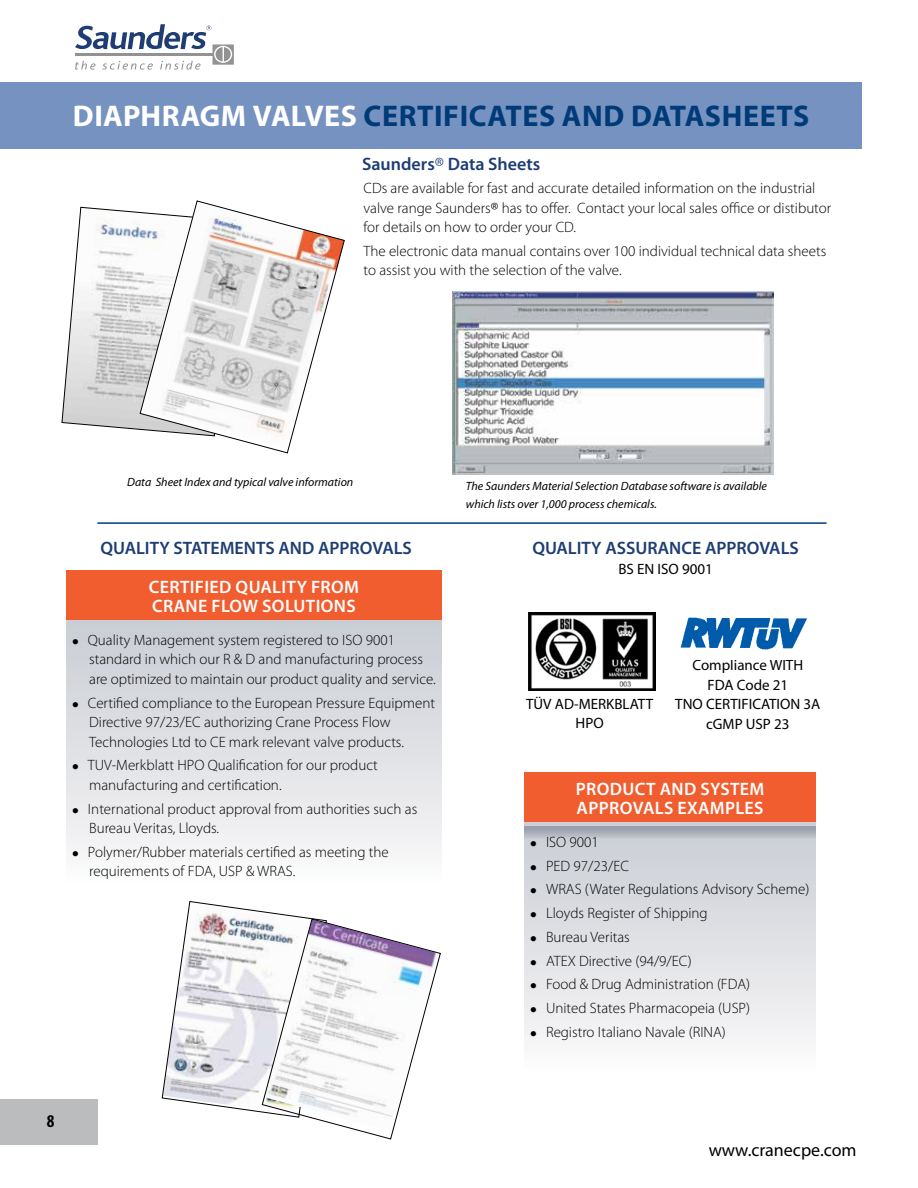
<style>
.page{position:relative;width:918px;height:1188px;background:#fff}
.page>*{position:absolute;margin:0;border:0;box-sizing:border-box;transform-origin:0 0}
.t1{font:700 30px "Myriad Pro";letter-spacing:.02em;color:#003b78}
.t2{font:600 18px "Myriad Pro";color:#1e3d73}
.t3{font:600 18px/19.5px "Myriad Pro";letter-spacing:.02em;color:#fff}
.t4{font:18px "Myriad";color:#000}
.t5{font:700 condensed 18px "Myriad Pro";color:#000}
.t6{font:300 15px/19.5px "Myriad Pro";color:#000}
.t7{font:15px/19.5px "Myriad Pro";color:#000;text-align:center}
.t8{font:italic 12px/18px "Myriad Pro";color:#000}
.s1{color:#fff}
.s2{font-family:"Myriad";font-weight:400}
</style>
<div class="page">
<div style="left:0;top:1100px;width:97px;height:45px;background:#babcbe"></div>
<svg style="left:75px;top:24px;width:159px;height:46px"></svg>
<div style="left:0;top:83px;width:862px;height:66px;background:#7592c1"></div>
<svg style="left:61px;top:207px;width:79px;height:223px"></svg>
<svg style="left:140px;top:200px;width:205px;height:253px"></svg>
<img style="left:453px;top:292px;width:320px;height:183px">
<div style="left:524px;top:773px;width:292px;height:50px;background:#f15d2f"></div>
<div style="left:524px;top:823px;width:292px;height:248px;background:linear-gradient(to bottom,#c8ccd2,#fafafa)"></div>
<svg style="left:524px;top:827px;width:292px;height:14px;background:#b1b5bf"></svg>
<div style="left:66px;top:571px;width:376px;height:50px;background:#f15d2f"></div>
<div style="left:66px;top:621px;width:376px;height:261px;background:linear-gradient(to bottom,#c8ccd3,#fafafa)"></div>
<img style="left:680px;top:617px;width:128px;height:33px">
<svg style="left:528px;top:612px;width:128px;height:79px"></svg>
<img style="left:528px;top:613px;width:128px;height:77px">
<hr style="left:97px;top:522px;width:730px;height:2px;background:#003b78">
<svg style="left:162px;top:901px;width:279px;height:239px"></svg>
<h1 class="t1" style="left:73px;top:96px;width:738px"><span class="s1">DIAPHRAGM VALVES</span> CERTIFICATES AND DATASHEETS</h1>
<p class="t2" style="left:362px;top:153px;width:180px">Saunders<span class="s2">®</span> Data Sheets</p>
<p class="t6" style="left:364px;top:178px;width:469px">CDs are available for fast and accurate detailed information on the industrial valve range Saunders<span class="s2">®</span> has to offer. Contact your local sales office or distibutor for details on how to order your CD.</p>
<p class="t6" style="left:364px;top:241px;width:464px">The electronic data manual contains over 100 individual technical data sheets to assist you with the selection of the valve.</p>
<p class="t8" style="left:127px;top:473px;width:228px">Data Sheet Index and typical valve information</p>
<p class="t8" style="left:466px;top:477px;width:303px">The Saunders Material Selection Database software is available which lists over 1,000 process chemicals.</p>
<p class="t2" style="left:101px;top:537px;width:313px">QUALITY STATEMENTS AND APPROVALS</p>
<p class="t3" style="left:149px;top:576px;width:212px">CERTIFIED QUALITY FROM<br>CRANE FLOW SOLUTIONS</p>
<p class="t6" style="left:89px;top:630px;width:348px;text-indent:-17px">● Quality Management system registered to ISO 9001 standard in which our R &amp; D and manufacturing process are optimized to maintain our product quality and service.</p>
<p class="t6" style="left:89px;top:693px;width:347px;text-indent:-17px">● Certified compliance to the European Pressure Equipment<br>Directive 97/23/EC authorizing Crane Process Flow<br>Technologies Ltd to CE mark relevant valve products.</p>
<p class="t6" style="left:89px;top:755px;width:290px;text-indent:-17px">● TUV-Merkblatt HPO Qualification for our product manufacturing and certification.</p>
<p class="t6" style="left:89px;top:799px;width:330px;text-indent:-17px">● International product approval from authorities such as<br>Bureau Veritas, Lloyds.</p>
<p class="t6" style="left:89px;top:842px;width:301px;text-indent:-17px">● Polymer/Rubber materials certified as meeting the requirements of FDA, USP &amp; WRAS.</p>
<p class="t2" style="left:532px;top:537px;width:268px">QUALITY ASSURANCE APPROVALS</p>
<p class="t7" style="left:618px;top:559px;width:96px">BS EN ISO 9001</p>
<p class="t7" style="left:526px;top:694px;width:129px">TÜV AD-MERKBLATT<br>HPO</p>
<p class="t7" style="left:675px;top:655px;width:147px">Compliance WITH<br>FDA Code 21<br>TNO CERTIFICATION 3A cGMP USP 23</p>
<p class="t3" style="left:576px;top:778px;width:190px">PRODUCT AND SYSTEM<br>APPROVALS EXAMPLES</p>
<p class="t6" style="left:530px;top:832px;width:70px">● ISO 9001</p>
<p class="t6" style="left:530px;top:856px;width:100px">● PED 97/23/EC</p>
<p class="t6" style="left:530px;top:879px;width:281px">● WRAS (Water Regulations Advisory Scheme)</p>
<p class="t6" style="left:530px;top:903px;width:179px">● Lloyds Register of Shipping</p>
<p class="t6" style="left:530px;top:927px;width:101px">● Bureau Veritas</p>
<p class="t6" style="left:530px;top:951px;width:163px">● ATEX Directive (94/9/EC)</p>
<p class="t6" style="left:530px;top:974px;width:221px">● Food &amp; Drug Administration (FDA)</p>
<p class="t6" style="left:530px;top:998px;width:221px">● United States Pharmacopeia (USP)</p>
<p class="t6" style="left:530px;top:1022px;width:197px">● Registro Italiano Navale (RINA)</p>
<p class="t5" style="left:47px;top:1110px;width:9px">8</p>
<p class="t4" style="left:709px;top:1141px;width:149px">www.cranecpe.com</p>
</div>
